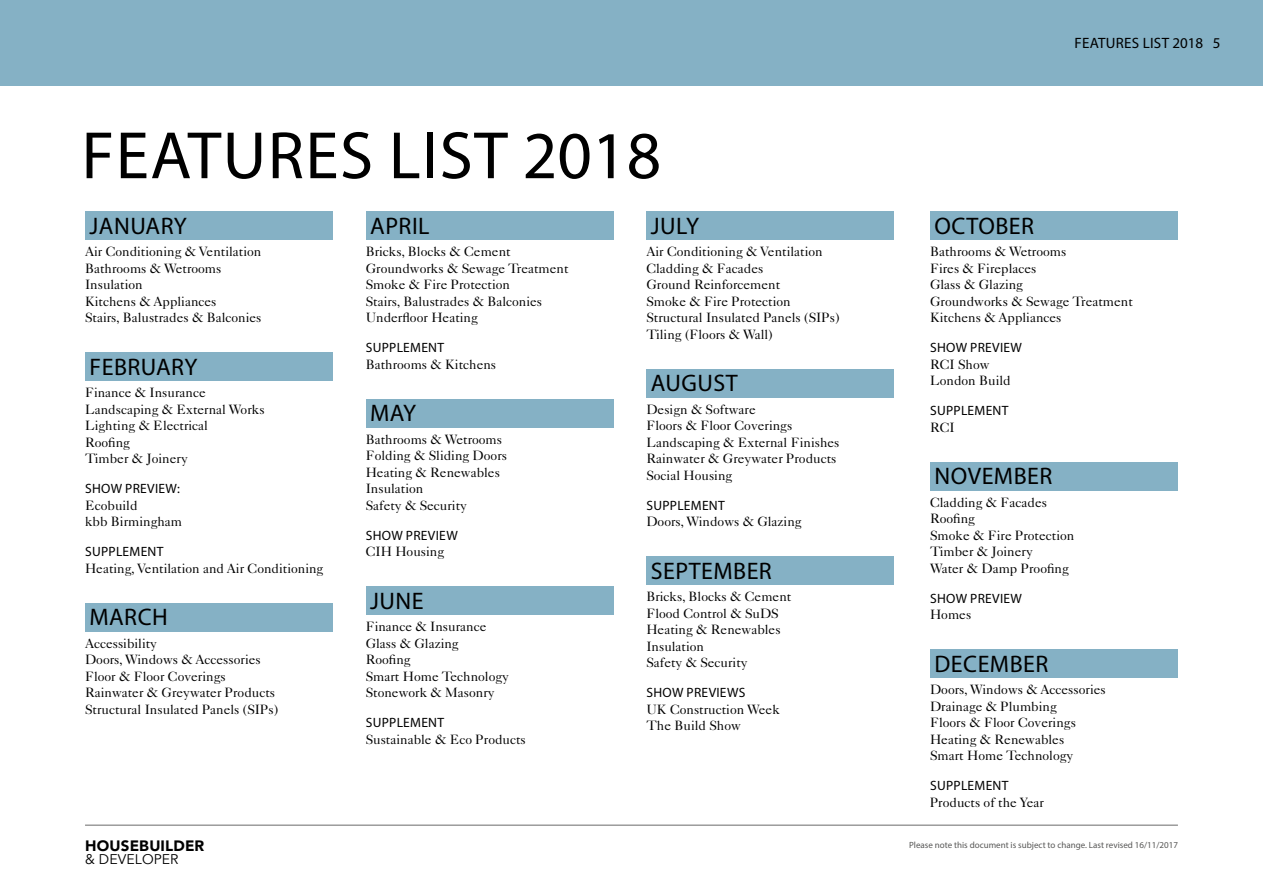
<style>
.page{position:relative;width:1263px;height:893px;background:#fff}
.page>*{position:absolute;margin:0;border:0;box-sizing:border-box;transform-origin:0 0}
.t1{font:67.5px "Myriad Pro";letter-spacing:.02em;color:#000}
.t2{font:24px "Myriad Pro";letter-spacing:.02em;color:#000}
.t3{font:15px "Myriad Pro";letter-spacing:.02em;color:#000}
.t4{font:900 15px "Avenir";letter-spacing:.015em;color:#000}
.t5{font:13.95px "Avenir";letter-spacing:.005em;color:#000}
.t6{font:13.5px/16.5px "Caslon 540 LT Std";color:#000}
.t7{font:13.5px "Myriad Pro";letter-spacing:.02em;color:#000}
.t8{font:9px "Myriad Pro";color:#575756}
</style>
<div class="page">
<hr style="left:85px;top:825px;width:1093px;height:1px;background:#696969">
<div style="left:0;top:0;width:1263px;height:85px;background:#85b1c5"></div>
<div style="left:85px;top:212px;width:248px;height:28px;background:#85b1c5"></div>
<div style="left:85px;top:353px;width:248px;height:28px;background:#85b1c5"></div>
<div style="left:85px;top:603px;width:248px;height:28px;background:#85b1c5"></div>
<div style="left:366px;top:212px;width:248px;height:28px;background:#85b1c5"></div>
<div style="left:366px;top:399px;width:248px;height:28px;background:#85b1c5"></div>
<div style="left:366px;top:587px;width:248px;height:28px;background:#85b1c5"></div>
<div style="left:646px;top:212px;width:248px;height:28px;background:#85b1c5"></div>
<div style="left:646px;top:369px;width:248px;height:28px;background:#85b1c5"></div>
<div style="left:646px;top:557px;width:248px;height:28px;background:#85b1c5"></div>
<div style="left:930px;top:212px;width:248px;height:28px;background:#85b1c5"></div>
<div style="left:930px;top:462px;width:248px;height:28px;background:#85b1c5"></div>
<div style="left:930px;top:650px;width:248px;height:28px;background:#85b1c5"></div>
<h1 class="t1" style="left:81px;top:114px;width:581px">FEATURES LIST 2018</h1>
<h2 class="t2" style="left:90px;top:211px;width:99px">JANUARY</h2>
<p class="t6" style="left:85px;top:243px;width:178px">Air Conditioning &amp; Ventilation<br>Bathrooms &amp; Wetrooms<br>Insulation<br>Kitchens &amp; Appliances<br>Stairs, Balustrades &amp; Balconies</p>
<h2 class="t2" style="left:90px;top:352px;width:109px">FEBRUARY</h2>
<p class="t6" style="left:85px;top:384px;width:181px">Finance &amp; Insurance<br>Landscaping &amp; External Works<br>Lighting &amp; Electrical<br>Roofing<br>Timber &amp; Joinery</p>
<p class="t7" style="left:85px;top:480px;width:96px">SHOW PREVIEW:</p>
<p class="t6" style="left:85px;top:497px;width:99px">Ecobuild<br>kbb Birmingham</p>
<p class="t7" style="left:85px;top:543px;width:80px">SUPPLEMENT</p>
<p class="t6" style="left:85px;top:560px;width:240px">Heating, Ventilation and Air Conditioning</p>
<h2 class="t2" style="left:90px;top:602px;width:80px">MARCH</h2>
<p class="t6" style="left:85px;top:635px;width:195px">Accessibility<br>Doors, Windows &amp; Accessories<br>Floor &amp; Floor Coverings<br>Rainwater &amp; Greywater Products<br>Structural Insulated Panels (SIPs)</p>
<h2 class="t2" style="left:370px;top:211px;width:61px">APRIL</h2>
<p class="t6" style="left:366px;top:243px;width:204px">Bricks, Blocks &amp; Cement<br>Groundworks &amp; Sewage Treatment<br>Smoke &amp; Fire Protection<br>Stairs, Balustrades &amp; Balconies<br>Underfloor Heating</p>
<p class="t7" style="left:366px;top:339px;width:80px">SUPPLEMENT</p>
<p class="t6" style="left:366px;top:356px;width:132px">Bathrooms &amp; Kitchens</p>
<h2 class="t2" style="left:370px;top:398px;width:47px">MAY</h2>
<p class="t6" style="left:366px;top:431px;width:143px">Bathrooms &amp; Wetrooms<br>Folding &amp; Sliding Doors<br>Heating &amp; Renewables<br>Insulation<br>Safety &amp; Security</p>
<p class="t7" style="left:366px;top:527px;width:93px">SHOW PREVIEW</p>
<p class="t6" style="left:366px;top:543px;width:80px">CIH Housing</p>
<h2 class="t2" style="left:370px;top:586px;width:55px">JUNE</h2>
<p class="t6" style="left:366px;top:618px;width:145px">Finance &amp; Insurance<br>Glass &amp; Glazing<br>Roofing<br>Smart Home Technology<br>Stonework &amp; Masonry</p>
<p class="t7" style="left:366px;top:714px;width:80px">SUPPLEMENT</p>
<p class="t6" style="left:366px;top:731px;width:162px">Sustainable &amp; Eco Products</p>
<h2 class="t2" style="left:651px;top:211px;width:50px">JULY</h2>
<p class="t6" style="left:646px;top:243px;width:195px">Air Conditioning &amp; Ventilation<br>Cladding &amp; Facades<br>Ground Reinforcement<br>Smoke &amp; Fire Protection<br>Structural Insulated Panels (SIPs)<br>Tiling (Floors &amp; Wall)</p>
<h2 class="t2" style="left:651px;top:368px;width:88px">AUGUST</h2>
<p class="t6" style="left:646px;top:401px;width:195px">Design &amp; Software<br>Floors &amp; Floor Coverings<br>Landscaping &amp; External Finishes<br>Rainwater &amp; Greywater Products<br>Social Housing</p>
<p class="t7" style="left:646px;top:497px;width:80px">SUPPLEMENT</p>
<p class="t6" style="left:646px;top:513px;width:157px">Doors, Windows &amp; Glazing</p>
<h2 class="t2" style="left:651px;top:556px;width:123px">SEPTEMBER</h2>
<p class="t6" style="left:646px;top:588px;width:147px">Bricks, Blocks &amp; Cement<br>Flood Control &amp; SuDS<br>Heating &amp; Renewables<br>Insulation<br>Safety &amp; Security</p>
<p class="t7" style="left:646px;top:684px;width:100px">SHOW PREVIEWS</p>
<p class="t6" style="left:646px;top:701px;width:135px">UK Construction Week<br>The Build Show</p>
<p class="t3" style="left:1074px;top:34px;width:148px">FEATURES LIST 2018 5</p>
<h2 class="t2" style="left:934px;top:211px;width:101px">OCTOBER</h2>
<p class="t6" style="left:930px;top:243px;width:204px">Bathrooms &amp; Wetrooms<br>Fires &amp; Fireplaces<br>Glass &amp; Glazing<br>Groundworks &amp; Sewage Treatment<br>Kitchens &amp; Appliances</p>
<p class="t7" style="left:930px;top:339px;width:93px">SHOW PREVIEW</p>
<p class="t6" style="left:930px;top:356px;width:82px">RCI Show<br>London Build</p>
<p class="t7" style="left:930px;top:402px;width:80px">SUPPLEMENT</p>
<p class="t6" style="left:930px;top:419px;width:26px">RCI</p>
<h2 class="t2" style="left:934px;top:461px;width:119px">NOVEMBER</h2>
<p class="t6" style="left:930px;top:494px;width:146px">Cladding &amp; Facades<br>Roofing<br>Smoke &amp; Fire Protection<br>Timber &amp; Joinery<br>Water &amp; Damp Proofing</p>
<p class="t7" style="left:930px;top:590px;width:93px">SHOW PREVIEW</p>
<p class="t6" style="left:930px;top:606px;width:43px">Homes</p>
<h2 class="t2" style="left:934px;top:649px;width:115px">DECEMBER</h2>
<p class="t6" style="left:930px;top:681px;width:177px">Doors, Windows &amp; Accessories<br>Drainage &amp; Plumbing<br>Floors &amp; Floor Coverings<br>Heating &amp; Renewables<br>Smart Home Technology</p>
<p class="t7" style="left:930px;top:777px;width:80px">SUPPLEMENT</p>
<p class="t6" style="left:930px;top:794px;width:116px">Products of the Year</p>
<p class="t4" style="left:85px;top:832px;width:121px">HOUSEBUILDER</p>
<p class="t8" style="left:909px;top:839px;width:270px">Please note this document is subject to change. Last revised 16/11/2017</p>
<p class="t5" style="left:85px;top:851px;width:95px">&amp; DEVELOPER</p>
</div>
